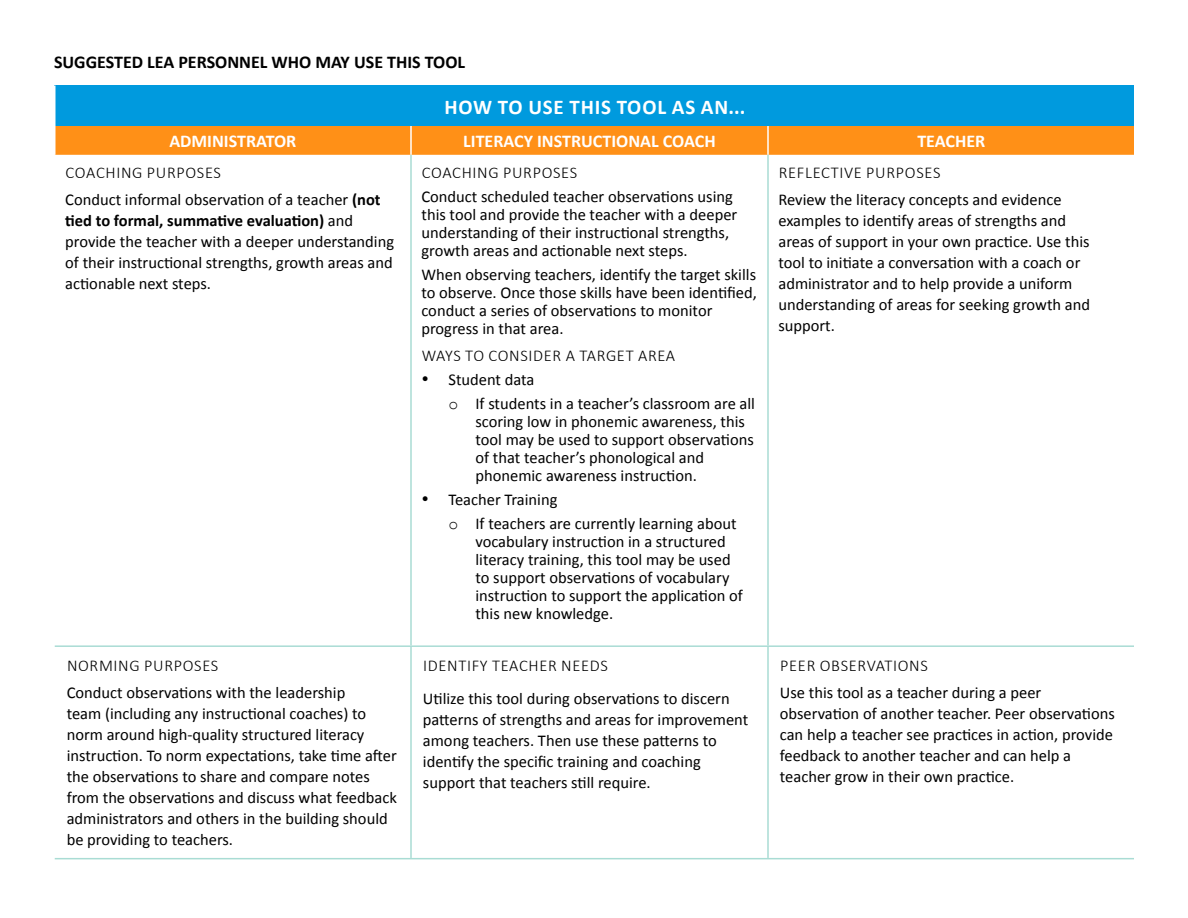
<style>
.page{position:relative;width:1188px;height:918px;background:#fff}
.page>*{position:absolute;margin:0;border:0;box-sizing:border-box;transform-origin:0 0}
.t1{font:700 21px "Calibri";letter-spacing:.04em;color:#fff}
.t2{font:700 18px "Calibri";color:#fff}
.t3{font:700 18px "Calibri";color:#000}
.t4{font:16.5px/21px "Calibri";color:#000}
.t5{font:300 16.5px "Calibri";letter-spacing:.04em;color:#000}
.s1{font-weight:300}
.s2{font-weight:700}
.s3{font-family:"Courier New"}
</style>
<div class="page">
<div style="left:55px;top:86px;width:1079px;height:40px;background:#009ade"></div>
<div style="left:56px;top:126px;width:1078px;height:29px;background:#ff9017"></div>
<hr style="left:54px;top:86px;width:2px;height:40px;background:#fff">
<hr style="left:410px;top:126px;width:2px;height:29px;background:#fff">
<hr style="left:767px;top:126px;width:2px;height:29px;background:#fff">
<hr style="left:410px;top:155px;width:2px;height:490px;background:#a9dcd4">
<hr style="left:767px;top:155px;width:2px;height:490px;background:#a9dcd4">
<hr style="left:55px;top:645px;width:356px;height:2px;background:#a9dcd4">
<hr style="left:411px;top:645px;width:357px;height:2px;background:#a9dcd4">
<hr style="left:410px;top:647px;width:2px;height:211px;background:#a9dcd4">
<hr style="left:768px;top:645px;width:366px;height:2px;background:#a9dcd4">
<hr style="left:767px;top:647px;width:2px;height:211px;background:#a9dcd4">
<hr style="left:55px;top:858px;width:356px;height:1px;background:#a9dcd4">
<hr style="left:411px;top:858px;width:357px;height:1px;background:#a9dcd4">
<hr style="left:768px;top:858px;width:366px;height:1px;background:#a9dcd4">
<p class="t3" style="left:54px;top:49px;width:413px">SUGGESTED LEA PERSONNEL WHO MAY USE THIS TOOL</p>
<p class="t1" style="left:444px;top:92px;width:302px">HOW TO USE THIS TOOL AS AN...</p>
<p class="t2" style="left:169px;top:128px;width:129px">ADMINISTRATOR</p>
<p class="t2" style="left:463px;top:128px;width:254px">LITERACY INSTRUCTIONAL COACH</p>
<p class="t2" style="left:917px;top:128px;width:69px">TEACHER</p>
<p class="t4" style="left:65px;top:159px;width:317px;line-height:27px"><span class="s1">COACHING PURPOSES<br></span>Conduct informal observation of a teacher <span class="s2">(not</span></p>
<p class="t4" style="left:65px;top:210px;width:330px"><span class="s2">tied to formal, summative evaluation)</span> and provide the teacher with a deeper understanding of their instructional strengths, growth areas and actionable next steps.</p>
<p class="t5" style="left:422px;top:162px;width:157px">COACHING PURPOSES</p>
<p class="t4" style="left:421px;top:187px;width:317px;line-height:18px">Conduct scheduled teacher observations using this tool and provide the teacher with a deeper understanding of their instructional strengths, growth areas and actionable next steps.</p>
<p class="t4" style="left:421px;top:265px;width:337px;line-height:18px">When observing teachers, identify the target skills to observe. Once those skills have been identified, conduct a series of observations to monitor progress in that area.</p>
<p class="t5" style="left:422px;top:345px;width:255px">WAYS TO CONSIDER A TARGET AREA</p>
<p class="t4" style="left:448px;top:367px;width:308px;line-height:24px;text-indent:-27px">• Student data<br><span class="s3">o</span> If students in a teacher’s classroom are all</p>
<p class="t4" style="left:475px;top:412px;width:280px;line-height:18px">scoring low in phonemic awareness, this tool may be used to support observations of that teacher’s phonological and phonemic awareness instruction.</p>
<p class="t4" style="left:448px;top:487px;width:290px;line-height:24px;text-indent:-27px">• Teacher Training<br><span class="s3">o</span> If teachers are currently learning about</p>
<p class="t4" style="left:475px;top:532px;width:269px;line-height:18px">vocabulary instruction in a structured literacy training, this tool may be used to support observations of vocabulary instruction to support the application of this new knowledge.</p>
<p class="t5" style="left:779px;top:162px;width:163px">REFLECTIVE PURPOSES</p>
<p class="t4" style="left:778px;top:189px;width:313px">Review the literacy concepts and evidence examples to identify areas of strengths and areas of support in your own practice. Use this tool to initiate a conversation with a coach or administrator and to help provide a uniform understanding of areas for seeking growth and support.</p>
<p class="t5" style="left:67px;top:655px;width:153px">NORMING PURPOSES</p>
<p class="t4" style="left:67px;top:682px;width:332px">Conduct observations with the leadership<br>team (including any instructional coaches) to norm around high-quality structured literacy instruction. To norm expectations, take time after the observations to share and compare notes from the observations and discuss what feedback administrators and others in the building should be providing to teachers.</p>
<p class="t5" style="left:423px;top:655px;width:186px">IDENTIFY TEACHER NEEDS</p>
<p class="t4" style="left:423px;top:688px;width:327px">Utilize this tool during observations to discern patterns of strengths and areas for improvement among teachers. Then use these patterns to identify the specific training and coaching support that teachers still require.</p>
<p class="t5" style="left:780px;top:655px;width:149px">PEER OBSERVATIONS</p>
<p class="t4" style="left:780px;top:682px;width:336px">Use this tool as a teacher during a peer observation of another teacher. Peer observations can help a teacher see practices in action, provide feedback to another teacher and can help a teacher grow in their own practice.</p>
</div>
